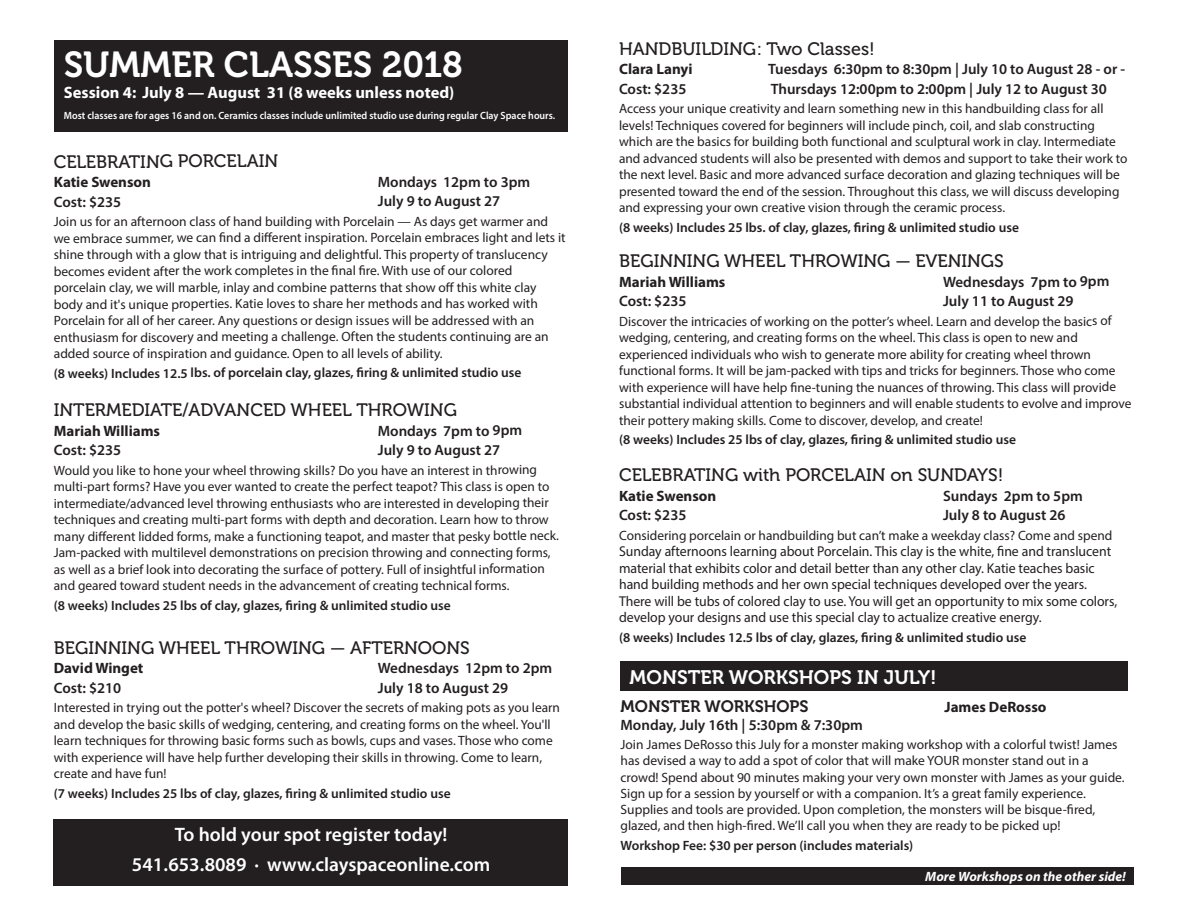
<style>
.page{position:relative;width:1188px;height:918px;background:#fff}
.page>*{position:absolute;margin:0;border:0;box-sizing:border-box;transform-origin:0 0}
.t1{font:36px "Museo 700";color:#fff}
.t2{font:600 19.5px "Myriad Pro";color:#fff}
.t3{font:19.5px "Museo 700";color:#fff}
.t4{font:18px "Museo 500";color:#231f20}
.t5{font:700 16.5px "Myriad";color:#fff}
.t6{font:16.5px "Museo 700";color:#231f20}
.t7{font:600 15px "Myriad Pro";color:#231f20}
.t8{font:700 15px "Myriad Pro";color:#231f20}
.t9{font:14.25px/16.5px "Myriad Pro";letter-spacing:-.005em;color:#231f20}
.t10{font:13.5px/16.5px "Myriad Pro";color:#231f20}
.t11{font:600 13.5px "Myriad Pro";color:#231f20}
.t12{font:italic 700 13.5px "Myriad Pro";color:#fff}
.t13{font:600 10.5px "Myriad Pro";color:#fff;scale:.95 1}
</style>
<div class="page">
<div style="left:54px;top:40px;width:514px;height:92px;background:#231f20"></div>
<div style="left:54px;top:819px;width:514px;height:66px;background:#231f20"></div>
<div style="left:622px;top:867px;width:512px;height:18px;background:#231f20"></div>
<div style="left:621px;top:661px;width:507px;height:29px;background:#231f20"></div>
<h1 class="t1" style="left:64px;top:43px;width:401px">SUMMER CLASSES 2018</h1>
<p class="t5" style="left:64px;top:86px;width:392px">Session 4: July 8 — August 31 (8 weeks unless noted)</p>
<p class="t13" style="left:64px;top:111px;width:519px">Most classes are for ages 16 and on. Ceramics classes include unlimited studio use during regular Clay Space hours.</p>
<h3 class="t4" style="left:54px;top:151px;width:226px">CELEBRATING PORCELAIN</h3>
<p class="t8" style="left:54px;top:176px;width:99px">Katie Swenson</p>
<p class="t7" style="left:378px;top:176px;width:154px">Mondays 12pm to 3pm</p>
<p class="t7" style="left:54px;top:196px;width:69px">Cost: $235</p>
<p class="t7" style="left:378px;top:196px;width:124px">July 9 to August 27</p>
<p class="t10" style="left:54px;top:214px;width:513px">Join us for an afternoon class of hand building with Porcelain — As days get warmer and we embrace summer, we can find a different inspiration. Porcelain embraces light and lets it shine through with a glow that is intriguing and delightful. This property of translucency becomes evident after the work completes in the final fire. With use of our colored porcelain clay, we will marble, inlay and combine patterns that show off this white clay body and it's unique properties. Katie loves to share her methods and has worked with Porcelain for all of her career. Any questions or design issues will be addressed with an enthusiasm for discovery and meeting a challenge. Often the students continuing are an added source of inspiration and guidance. Open to all levels of ability.</p>
<p class="t11" style="left:54px;top:368px;width:469px">(8 weeks) Includes 12.5 lbs. of porcelain clay, glazes, firing &amp; unlimited studio use</p>
<h3 class="t4" style="left:54px;top:399px;width:405px">INTERMEDIATE/ADVANCED WHEEL THROWING</h3>
<p class="t8" style="left:54px;top:425px;width:108px">Mariah Williams</p>
<p class="t7" style="left:378px;top:425px;width:146px">Mondays 7pm to 9pm</p>
<p class="t7" style="left:54px;top:444px;width:69px">Cost: $235</p>
<p class="t7" style="left:378px;top:444px;width:124px">July 9 to August 27</p>
<p class="t10" style="left:54px;top:463px;width:507px">Would you like to hone your wheel throwing skills? Do you have an interest in throwing multi-part forms? Have you ever wanted to create the perfect teapot? This class is open to intermediate/advanced level throwing enthusiasts who are interested in developing their techniques and creating multi-part forms with depth and decoration. Learn how to throw many different lidded forms, make a functioning teapot, and master that pesky bottle neck.<br>Jam-packed with multilevel demonstrations on precision throwing and connecting forms, as well as a brief look into decorating the surface of pottery. Full of insightful information and geared toward student needs in the advancement of creating technical forms.</p>
<p class="t11" style="left:54px;top:600px;width:398px">(8 weeks) Includes 25 lbs of clay, glazes, firing &amp; unlimited studio use</p>
<h3 class="t4" style="left:54px;top:637px;width:418px">BEGINNING WHEEL THROWING — AFTERNOONS</h3>
<p class="t8" style="left:54px;top:662px;width:91px">David Winget</p>
<p class="t7" style="left:378px;top:662px;width:176px">Wednesdays 12pm to 2pm</p>
<p class="t7" style="left:54px;top:682px;width:69px">Cost: $210</p>
<p class="t7" style="left:378px;top:682px;width:132px">July 18 to August 29</p>
<p class="t10" style="left:54px;top:700px;width:508px">Interested in trying out the potter's wheel? Discover the secrets of making pots as you learn and develop the basic skills of wedging, centering, and creating forms on the wheel. You'll learn techniques for throwing basic forms such as bowls, cups and vases. Those who come with experience will have help further developing their skills in throwing. Come to learn, create and have fun!</p>
<p class="t11" style="left:54px;top:788px;width:398px">(7 weeks) Includes 25 lbs of clay, glazes, firing &amp; unlimited studio use</p>
<h2 class="t2" style="left:175px;top:827px;width:274px">To hold your spot register today!</h2>
<h2 class="t2" style="left:132px;top:857px;width:360px">541.653.8089 · www.clayspaceonline.com</h2>
<h3 class="t4" style="left:619px;top:38px;width:257px">HANDBUILDING: Two Classes!</h3>
<p class="t8" style="left:619px;top:63px;width:75px">Clara Lanyi</p>
<p class="t7" style="left:768px;top:63px;width:358px">Tuesdays 6:30pm to 8:30pm | July 10 to August 28 - or -</p>
<p class="t7" style="left:619px;top:83px;width:69px">Cost: $235</p>
<p class="t7" style="left:771px;top:83px;width:338px">Thursdays 12:00pm to 2:00pm | July 12 to August 30</p>
<p class="t10" style="left:619px;top:101px;width:510px">Access your unique creativity and learn something new in this handbuilding class for all levels! Techniques covered for beginners will include pinch, coil, and slab constructing which are the basics for building both functional and sculptural work in clay. Intermediate and advanced students will also be presented with demos and support to take their work to the next level. Basic and more advanced surface decoration and glazing techniques will be presented toward the end of the session. Throughout this class, we will discuss developing and expressing your own creative vision through the ceramic process.</p>
<p class="t11" style="left:619px;top:222px;width:401px">(8 weeks) Includes 25 lbs. of clay, glazes, firing &amp; unlimited studio use</p>
<h3 class="t4" style="left:619px;top:250px;width:386px">BEGINNING WHEEL THROWING — EVENINGS</h3>
<p class="t8" style="left:619px;top:276px;width:108px">Mariah Williams</p>
<p class="t7" style="left:943px;top:276px;width:168px">Wednesdays 7pm to 9pm</p>
<p class="t7" style="left:619px;top:295px;width:69px">Cost: $235</p>
<p class="t7" style="left:943px;top:295px;width:132px">July 11 to August 29</p>
<p class="t10" style="left:619px;top:314px;width:514px">Discover the intricacies of working on the potter’s wheel. Learn and develop the basics of wedging, centering, and creating forms on the wheel. This class is open to new and experienced individuals who wish to generate more ability for creating wheel thrown functional forms. It will be jam-packed with tips and tricks for beginners. Those who come with experience will have help fine-tuning the nuances of throwing. This class will provide substantial individual attention to beginners and will enable students to evolve and improve their pottery making skills. Come to discover, develop, and create!</p>
<p class="t11" style="left:619px;top:434px;width:398px">(8 weeks) Includes 25 lbs of clay, glazes, firing &amp; unlimited studio use</p>
<h3 class="t4" style="left:619px;top:465px;width:386px">CELEBRATING with PORCELAIN on SUNDAYS!</h3>
<p class="t8" style="left:619px;top:490px;width:99px">Katie Swenson</p>
<p class="t7" style="left:943px;top:490px;width:141px">Sundays 2pm to 5pm</p>
<p class="t7" style="left:619px;top:510px;width:69px">Cost: $235</p>
<p class="t7" style="left:943px;top:510px;width:124px">July 8 to August 26</p>
<p class="t10" style="left:619px;top:528px;width:495px">Considering porcelain or handbuilding but can’t make a weekday class? Come and spend</p>
<p class="t9" style="left:619px;top:545px;width:500px">Sunday afternoons learning about Porcelain. This clay is the white, fine and translucent material that exhibits color and detail better than any other clay. Katie teaches basic hand building methods and her own special techniques developed over the years.<br>There will be tubs of colored clay to use. You will get an opportunity to mix some colors, develop your designs and use this special clay to actualize creative energy.</p>
<p class="t11" style="left:619px;top:632px;width:409px">(8 weeks) Includes 12.5 lbs of clay, glazes, firing &amp; unlimited studio use</p>
<h2 class="t3" style="left:630px;top:666px;width:309px">MONSTER WORKSHOPS IN JULY!</h2>
<p class="t6" style="left:621px;top:696px;width:190px">MONSTER WORKSHOPS</p>
<p class="t8" style="left:945px;top:701px;width:103px">James DeRosso</p>
<p class="t7" style="left:621px;top:719px;width:244px">Monday, July 16th | 5:30pm &amp; 7:30pm</p>
<p class="t10" style="left:621px;top:738px;width:506px">Join James DeRosso this July for a monster making workshop with a colorful twist! James has devised a way to add a spot of color that will make YOUR monster stand out in a crowd! Spend about 90 minutes making your very own monster with James as your guide.<br>Sign up for a session by yourself or with a companion. It’s a great family experience.<br>Supplies and tools are provided. Upon completion, the monsters will be bisque-fired, glazed, and then high-fired. We’ll call you when they are ready to be picked up!</p>
<p class="t11" style="left:621px;top:840px;width:294px">Workshop Fee: $30 per person (includes materials)</p>
<p class="t12" style="left:925px;top:871px;width:202px">More Workshops on the other side!</p>
</div>
